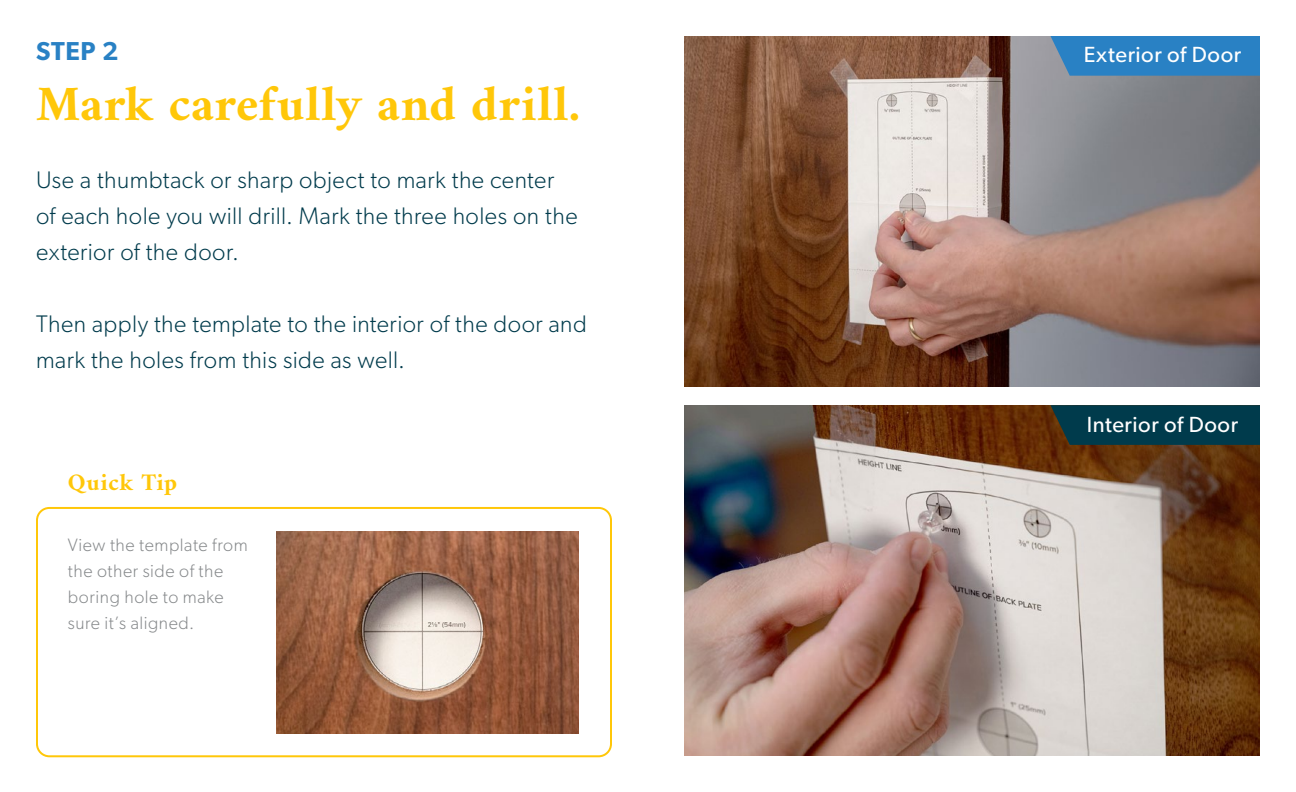
<style>
.page{position:relative;width:1296px;height:792px;background:#fff}
.page>*{position:absolute;margin:0;border:0;box-sizing:border-box;transform-origin:0 0}
.Main_Headlines{font:700 50px "Amiri";letter-spacing:.01em;color:#ffc709}
.Main_Headlines-2{font:600 26px "Gibson";color:#2981c4}
.Body_Copy{font:300 24px/36px "Gibson";letter-spacing:.02em;color:#003b4c}
.Body_Copy-2{font:700 24px "Amiri";letter-spacing:.02em;color:#ffc709}
.t1{font:22px "Gibson";letter-spacing:.025em;color:#fff}
.Notes_Copy{font:300 18px/26px "Gibson";letter-spacing:.03em;color:#86898b}
</style>
<div class="page">
<img style="left:684px;top:36px;width:576px;height:351px">
<svg style="left:1050px;top:36px;width:210px;height:40px;background:#2f82c1"></svg>
<div style="left:36px;top:507px;width:576px;height:250px;border:2px solid #ffc709;border-radius:12px"></div>
<img style="left:276px;top:532px;width:303px;height:201px">
<img style="left:684px;top:405px;width:576px;height:351px">
<svg style="left:1050px;top:405px;width:210px;height:40px;background:#053a47"></svg>
<p class="Main_Headlines-2" style="left:36px;top:35px;width:84px">STEP 2</p>
<p class="Main_Headlines" style="left:36px;top:73px;width:546px">Mark carefully and drill.</p>
<p class="Body_Copy" style="left:36px;top:162px;width:543px">Use a thumbtack or sharp object to mark the center of each hole you will drill. Mark the three holes on the exterior of the door.</p>
<p class="Body_Copy" style="left:36px;top:306px;width:552px">Then apply the template to the interior of the door and mark the holes from this side as well.</p>
<p class="Body_Copy-2" style="left:68px;top:468px;width:111px">Quick Tip</p>
<p class="Notes_Copy" style="left:68px;top:531px;width:181px">View the template from the other side of the boring hole to make sure it’s aligned.</p>
<p class="t1" style="left:1084px;top:42px;width:159px">Exterior of Door</p>
<p class="t1" style="left:1087px;top:411px;width:153px">Interior of Door</p>
</div>
